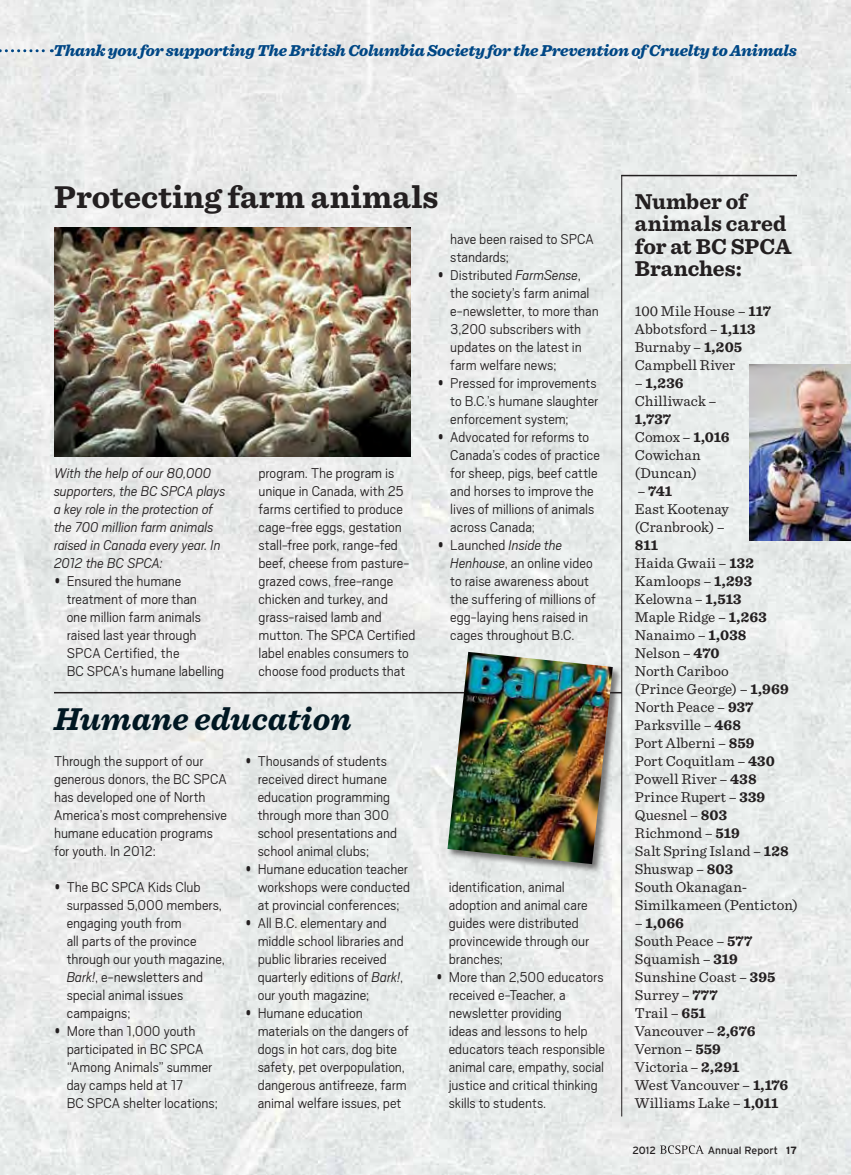
<style>
.page{position:relative;width:851px;height:1175px;background:#fff}
.page>*{position:absolute;margin:0;border:0;box-sizing:border-box;transform-origin:0 0}
.t1{font:700 33px "Sentinel";letter-spacing:.005em;color:#231f20}
.t2{font:italic 700 33px "Sentinel";color:#001722}
.t3{font:700 22.5px/22.5px "Sentinel";color:#231f20}
.t4{font:italic 900 16.5px "Sentinel";letter-spacing:-.015em;color:#004785}
.t5{font:300 15.75px/18px "Scout";color:#231f20}
.t6{font:italic 300 15.75px/18px "Scout";letter-spacing:-.005em;color:#231f20}
.t7{font:15px/18px "Sentinel";letter-spacing:.005em;color:#231f20}
.t8{font:10.5px "Interstate";color:#231f20}
.s1{font-style:italic}
.s2{font-weight:700}
</style>
<div class="page">
<img style="left:0;top:0;width:850px;height:1174px">
<img style="left:749px;top:364px;width:101px;height:176px">
<img style="left:54px;top:228px;width:356px;height:228px">
<hr style="left:54px;top:692px;width:568px;height:1px;background:#231f20">
<div style="left:447px;top:651px;width:175px;height:222px;background:#231f20;opacity:.55"></div>
<img style="left:447px;top:652px;width:165px;height:212px">
<svg style="left:660px;top:1145px;width:44px;height:8px"></svg>
<hr style="left:621px;top:175px;width:175px;height:1px;background:#231f20">
<hr style="left:621px;top:175px;width:1px;height:941px;background:#231f20">
<svg style="left:0;top:49px;width:52px;height:3px"></svg>
<p class="t4" style="left:53px;top:37px;width:745px">Thank you for supporting The British Columbia Society for the Prevention of Cruelty to Animals</p>
<p class="t1" style="left:54px;top:171px;width:386px">Protecting farm animals</p>
<p class="t6" style="left:54px;top:463px;width:173px">With the help of our 80,000 supporters, the BC SPCA plays a key role in the protection of the 700 million farm animals raised in Canada every year. In<br>2012 the BC SPCA:</p>
<p class="t5" style="left:67px;top:571px;width:159px;text-indent:-13px">• Ensured the humane treatment of more than<br>one million farm animals raised last year through<br>SPCA Certified, the<br>BC SPCA’s humane labelling</p>
<p class="t5" style="left:258px;top:463px;width:158px">program. The program is unique in Canada, with 25 farms certified to produce cage-free eggs, gestation stall-free pork, range-fed beef, cheese from pasture&shy;grazed cows, free-range chicken and turkey, and grass-raised lamb and mutton. The SPCA Certified label enables consumers to choose food products that</p>
<p class="t2" style="left:54px;top:693px;width:299px">Humane education</p>
<p class="t5" style="left:54px;top:751px;width:174px">Through the support of our generous donors, the BC SPCA has developed one of North<br>America’s most comprehensive humane education programs for youth. In 2012:</p>
<p class="t5" style="left:67px;top:877px;width:160px;text-indent:-13px">• The BC SPCA Kids Club surpassed 5,000 members, engaging youth from<br>all parts of the province through our youth magazine,<br><span class="s1">Bark!</span>, e-newsletters and special animal issues campaigns;</p>
<p class="t5" style="left:67px;top:1021px;width:153px;text-indent:-13px">• More than 1,000 youth participated in BC SPCA “Among Animals” summer day camps held at 17<br>BC SPCA shelter locations;</p>
<p class="t5" style="left:258px;top:751px;width:141px;text-indent:-13px">• Thousands of students received direct humane education programming through more than 300 school presentations and school animal clubs;</p>
<p class="t5" style="left:258px;top:859px;width:154px;text-indent:-13px">• Humane education teacher workshops were conducted at provincial conferences;</p>
<p class="t5" style="left:258px;top:913px;width:148px;text-indent:-13px">• All B.C. elementary and middle school libraries and public libraries received quarterly editions of <span class="s1">Bark!</span>, our youth magazine;</p>
<p class="t5" style="left:258px;top:1003px;width:153px;text-indent:-13px">• Humane education materials on the dangers of dogs in hot cars, dog bite safety, pet overpopulation, dangerous antifreeze, farm animal welfare issues, pet</p>
<p class="t5" style="left:450px;top:229px;width:145px">have been raised to SPCA standards;</p>
<p class="t5" style="left:450px;top:265px;width:150px;text-indent:-13px">• Distributed <span class="s1">FarmSense</span>, the society’s farm animal e-newsletter, to more than<br>3,200 subscribers with updates on the latest in farm welfare news;</p>
<p class="t5" style="left:450px;top:373px;width:149px;text-align:justify;text-indent:-13px">• Pressed for improvements to B.C.’s humane slaughter enforcement system;</p>
<p class="t5" style="left:450px;top:427px;width:151px;text-indent:-13px">• Advocated for reforms to<br>Canada’s codes of practice for sheep, pigs, beef cattle and horses to improve the lives of millions of animals across Canada;</p>
<p class="t5" style="left:450px;top:535px;width:147px;text-indent:-13px">• Launched <span class="s1">Inside the<br>Henhouse</span>, an online video to raise awareness about the suffering of millions of egg-laying hens raised in cages throughout B.C.</p>
<p class="t5" style="left:448px;top:877px;width:142px">identification, animal adoption and animal care guides were distributed provincewide through our branches;</p>
<p class="t5" style="left:448px;top:967px;width:158px;text-indent:-13px">• More than 2,500 educators received e-Teacher, a newsletter providing<br>ideas and lessons to help educators teach responsible animal care, empathy, social justice and critical thinking skills to students.</p>
<p class="t3" style="left:634px;top:189px;width:158px">Number of animals cared for at BC SPCA<br>Branches:</p>
<p class="t7" style="left:634px;top:301px;width:138px">100 Mile House – <span class="s2">117<br></span>Abbotsford – <span class="s2">1,113<br></span>Burnaby – <span class="s2">1,205<br></span>Campbell River</p>
<p class="t7" style="left:634px;top:373px;width:96px">– <span class="s2">1,236<br></span>Chilliwack –<br><span class="s2">1,737<br></span>Comox – <span class="s2">1,016<br></span>Cowichan (Duncan)</p>
<p class="t7" style="left:634px;top:481px;width:165px">– <span class="s2">741<br></span>East Kootenay (Cranbrook) –<br><span class="s2">811<br></span>Haida Gwaii – <span class="s2">132<br></span>Kamloops – <span class="s2">1,293<br></span>Kelowna – <span class="s2">1,513<br></span>Maple Ridge – <span class="s2">1,263<br></span>Nanaimo – <span class="s2">1,038<br></span>Nelson – <span class="s2">470<br></span>North Cariboo<br>(Prince George) – <span class="s2">1,969<br></span>North Peace – <span class="s2">937<br></span>Parksville – <span class="s2">468<br></span>Port Alberni – <span class="s2">859<br></span>Port Coquitlam – <span class="s2">430<br></span>Powell River – <span class="s2">438<br></span>Prince Rupert – <span class="s2">339<br></span>Quesnel – <span class="s2">803<br></span>Richmond – <span class="s2">519<br></span>Salt Spring Island – <span class="s2">128<br></span>Shuswap – <span class="s2">803<br></span>South Okanagan-<br>Similkameen (Penticton)</p>
<p class="t7" style="left:634px;top:913px;width:155px">– <span class="s2">1,066<br></span>South Peace – <span class="s2">577<br></span>Squamish – <span class="s2">319<br></span>Sunshine Coast – <span class="s2">395<br></span>Surrey – <span class="s2">777<br></span>Trail – <span class="s2">651<br></span>Vancouver – <span class="s2">2,676<br></span>Vernon – <span class="s2">559<br></span>Victoria – <span class="s2">2,291<br></span>West Vancouver – <span class="s2">1,176<br></span>Williams Lake – <span class="s2">1,011</span></p>
<p class="t8" style="left:632px;top:1144px;width:25px">2012</p>
<p class="t8" style="left:707px;top:1144px;width:91px">Annual Report <span class="s2">17</span></p>
</div>
